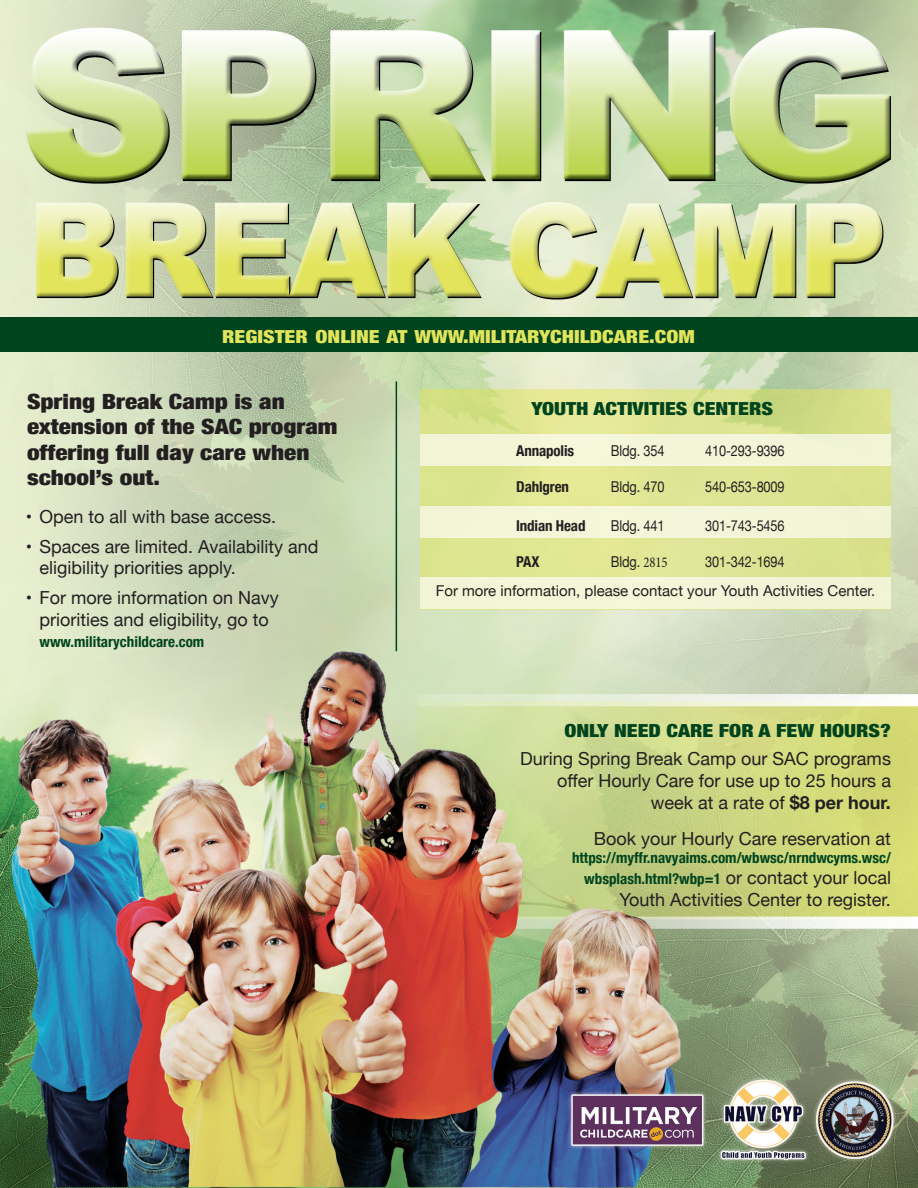
<style>
.page{position:relative;width:918px;height:1188px;background:#fff}
.page>*{position:absolute;margin:0;border:0;box-sizing:border-box;transform-origin:0 0}
.t1{font:900 condensed 21px/25.2px "Helvetica Neue";color:#231f20;scale:1.2 1}
.t2{font:18px/21.6px "Helvetica Neue";color:#231f20}
.t3{font:900 condensed 18px "Helvetica Neue";color:#00441e;scale:1.2 1}
.t4{font:900 condensed 18px "Helvetica Neue";color:#e2e55b;scale:1.2 1}
.t5{font:700 condensed 15px/21.6px "Helvetica Neue";color:#00441e;text-align:right}
.t6{font:15px "Helvetica Neue";letter-spacing:-.01em;color:#231f20;scale:.85 1}
.t7{font:15px "Helvetica Neue";letter-spacing:-.01em;color:#231f20}
.t8{font:700 condensed 15px "Helvetica Neue";letter-spacing:-.01em;color:#231f20}
.s1{font-family:"Minion Pro"}
.s2{font-weight:700}
.s3{font-weight:400;font-stretch:normal;font-size:18px;color:#231f20}
</style>
<div class="page">
<img style="left:0;top:0;width:918px;height:1188px">
<svg style="left:420px;top:389px;width:471px;height:188px;background:#dce390"></svg>
<div style="left:420px;top:434px;width:471px;height:32px;background:#f3f5d8"></div>
<div style="left:420px;top:506px;width:471px;height:32px;background:#f3f5d9"></div>
<div style="left:420px;top:577px;width:471px;height:32px;background:#f3f5d8"></div>
<div style="left:0;top:318px;width:918px;height:34px;background:#00441e"></div>
<hr style="left:396px;top:381px;width:1px;height:270px;background:#00441e">
<p class="t4" style="left:222px;top:321px;width:395px">REGISTER ONLINE AT WWW.MILITARYCHILDCARE.COM</p>
<p class="t1" style="left:27px;top:388px;width:216px">Spring Break Camp is an</p>
<p class="t3" style="left:532px;top:394px;width:203px">YOUTH ACTIVITIES CENTERS</p>
<p class="t1" style="left:27px;top:413px;width:260px">extension of the SAC program offering full day care when school’s out.</p>
<p class="t2" style="left:26px;top:507px;width:252px">• Open to all with base access.</p>
<p class="t2" style="left:39px;top:537px;width:281px;text-indent:-14px">• Spaces are limited. Availability and eligibility priorities apply.</p>
<p class="t2" style="left:26px;top:588px;width:254px;text-align:center">• For more information on Navy priorities and eligibility, go to</p>
<p class="t5" style="left:39px;top:630px;width:166px">www.militarychildcare.com</p>
<p class="t8" style="left:516px;top:438px;width:59px">Annapolis</p>
<p class="t6" style="left:611px;top:440px;width:65px">Bldg. 354</p>
<p class="t6" style="left:705px;top:440px;width:95px">410-293-9396</p>
<p class="t8" style="left:516px;top:474px;width:54px">Dahlgren</p>
<p class="t6" style="left:611px;top:476px;width:65px">Bldg. 470</p>
<p class="t6" style="left:705px;top:476px;width:95px">540-653-8009</p>
<p class="t8" style="left:516px;top:513px;width:71px">Indian Head</p>
<p class="t6" style="left:611px;top:515px;width:65px">Bldg. 441</p>
<p class="t6" style="left:705px;top:515px;width:95px">301-743-5456</p>
<p class="t8" style="left:516px;top:549px;width:25px">PAX</p>
<p class="t6" style="left:611px;top:551px;width:68px">Bldg. <span class="s1">2815</span></p>
<p class="t6" style="left:705px;top:551px;width:95px">301-342-1694</p>
<p class="t7" style="left:436px;top:580px;width:441px">For more information, please contact your Youth Activities Center.</p>
<p class="t3" style="left:564px;top:716px;width:274px">ONLY NEED CARE FOR A FEW HOURS?</p>
<p class="t2" style="left:520px;top:749px;width:372px;text-align:right">During Spring Break Camp our SAC programs offer Hourly Care for use up to 25 hours a week at a rate of <span class="s2">$8 per hour.</span></p>
<p class="t2" style="left:594px;top:828px;width:299px">Book your Hourly Care reservation at</p>
<p class="t5" style="left:572px;top:845px;width:320px">https://myffr.navyaims.com/wbwsc/nrndwcyms.wsc/ wbsplash.html?wbp=1 <span class="s3">or contact your local</span></p>
<p class="t2" style="left:620px;top:890px;width:273px">Youth Activities Center to register.</p>
</div>
